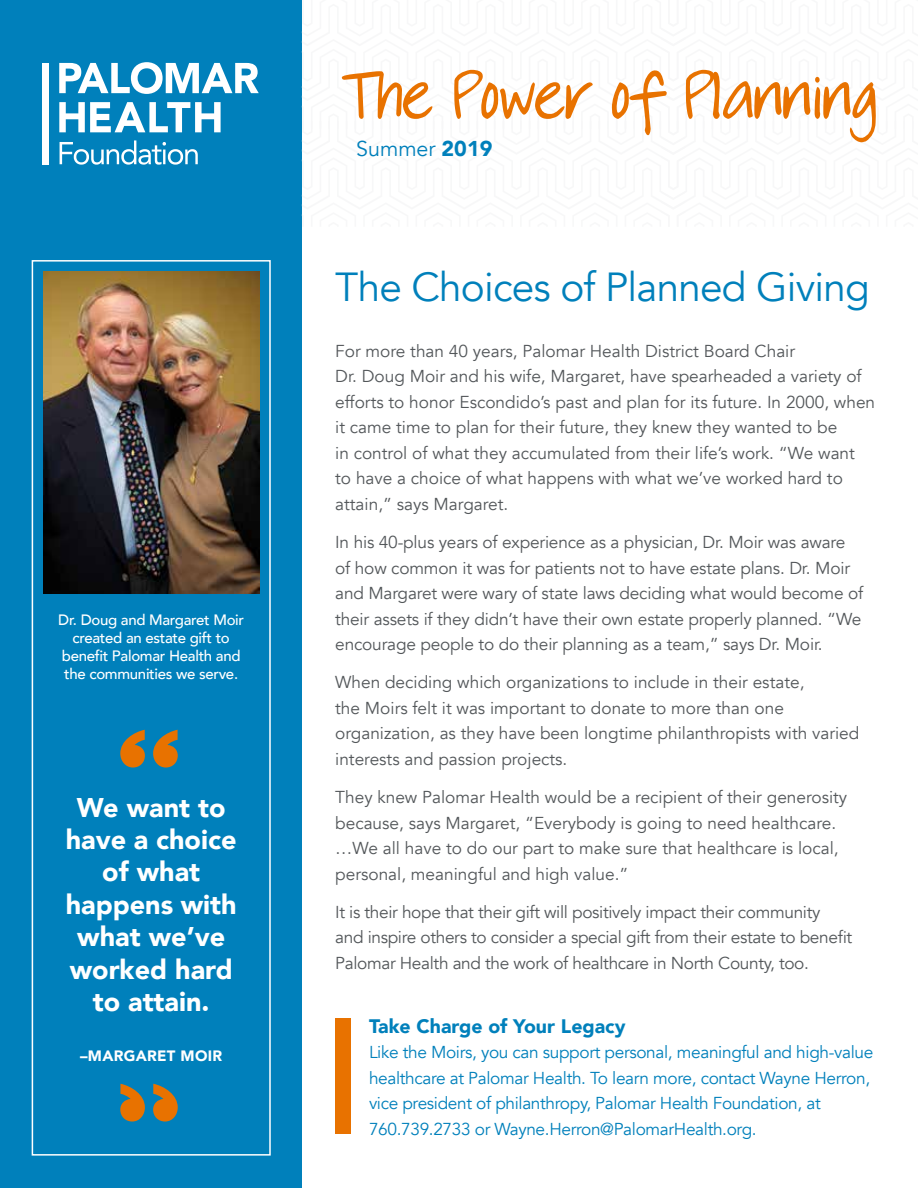
<style>
.page{position:relative;width:918px;height:1188px;background:#fff}
.page>*{position:absolute;margin:0;border:0;box-sizing:border-box;transform-origin:0 0}
.t1{font:54px "DJB It's Our Choices";color:#e87200}
.t2{font:40.5px "Avenir";letter-spacing:-.02em;color:#0080bb}
.t3{font:900 27px/32.4px "Avenir";color:#fff;text-align:center}
.t4{font:21.45px "Avenir";color:#0080bb}
.t5{font:900 19.5px "Avenir";color:#0080bb}
.t6{font:17.25px/25.5px "Avenir";color:#53575a}
.t7{font:17.25px/25.5px "Avenir";letter-spacing:-.02em;color:#0080bb}
.t8{font:17.25px/25.5px "Avenir";letter-spacing:-.02em;color:#53575a}
.t9{font:500 15px/18px "Avenir";letter-spacing:-.02em;color:#fff;text-align:center}
.t10{font:900 15px "Avenir";letter-spacing:.02em;color:#fff}
.s1{font-weight:900}
</style>
<div class="page">
<div style="left:0;top:0;width:302px;height:1188px;background:#0080bb"></div>
<div style="left:43px;top:63px;width:6px;height:101px;background:#fff"></div>
<svg style="left:59px;top:102px;width:162px;height:30px"></svg>
<svg style="left:59px;top:62px;width:200px;height:32px"></svg>
<svg style="left:60px;top:140px;width:138px;height:25px"></svg>
<div style="left:335px;top:1018px;width:16px;height:116px;background:#e87200"></div>
<img style="left:43px;top:272px;width:216px;height:322px">
<div style="left:32px;top:260px;width:239px;height:896px;border:2px solid #fff"></div>
<svg style="left:120px;top:730px;width:25px;height:38px"></svg>
<svg style="left:153px;top:730px;width:25px;height:38px"></svg>
<svg style="left:153px;top:1084px;width:25px;height:38px"></svg>
<svg style="left:120px;top:1084px;width:25px;height:38px"></svg>
<p class="t9" style="left:58px;top:610px;width:187px">Dr. Doug and Margaret Moir created an estate gift to benefit Palomar Health and the communities we serve.</p>
<h3 class="t3" style="left:66px;top:790px;width:172px">We want to have a choice of what happens with what we’ve worked hard to attain.</h3>
<p class="t10" style="left:80px;top:1043px;width:144px">–MARGARET MOIR</p>
<h1 class="t1" style="left:342px;top:69px;width:537px">The Power of Planning</h1>
<p class="t4" style="left:356px;top:135px;width:138px">Summer <span class="s1">2019</span></p>
<h2 class="t2" style="left:335px;top:263px;width:536px">The Choices of Planned Giving</h2>
<p class="t6" style="left:335px;top:339px;width:541px">For more than 40 years, Palomar Health District Board Chair<br>Dr. Doug Moir and his wife, Margaret, have spearheaded a variety of efforts to honor Escondido’s past and plan for its future. In 2000, when it came time to plan for their future, they knew they wanted to be<br>in control of what they accumulated from their life’s work. “We want<br>to have a choice of what happens with what we’ve worked hard to attain,” says Margaret.</p>
<p class="t6" style="left:335px;top:530px;width:530px">In his 40-plus years of experience as a physician, Dr. Moir was aware of how common it was for patients not to have estate plans. Dr. Moir and Margaret were wary of state laws deciding what would become of their assets if they didn’t have their own estate properly planned. “We encourage people to do their planning as a team,” says Dr. Moir.</p>
<p class="t6" style="left:335px;top:670px;width:526px">When deciding which organizations to include in their estate,<br>the Moirs felt it was important to donate to more than one organization, as they have been longtime philanthropists with varied interests and passion projects.</p>
<p class="t6" style="left:335px;top:785px;width:514px">They knew Palomar Health would be a recipient of their generosity because, says Margaret, “Everybody is going to need healthcare. …We all have to do our part to make sure that healthcare is local, personal, meaningful and high value.”</p>
<p class="t8" style="left:335px;top:900px;width:519px">It is their hope that their gift will positively impact their community and inspire others to consider a special gift from their estate to benefit<br>Palomar Health and the work of healthcare in North County, too.</p>
<p class="t5" style="left:369px;top:1009px;width:258px">Take Charge of Your Legacy</p>
<p class="t7" style="left:369px;top:1040px;width:506px">Like the Moirs, you can support personal, meaningful and high-value healthcare at Palomar Health. To learn more, contact Wayne Herron, vice president of philanthropy, Palomar Health Foundation, at 760.739.2733 or Wayne.Herron@PalomarHealth.org.</p>
</div>
